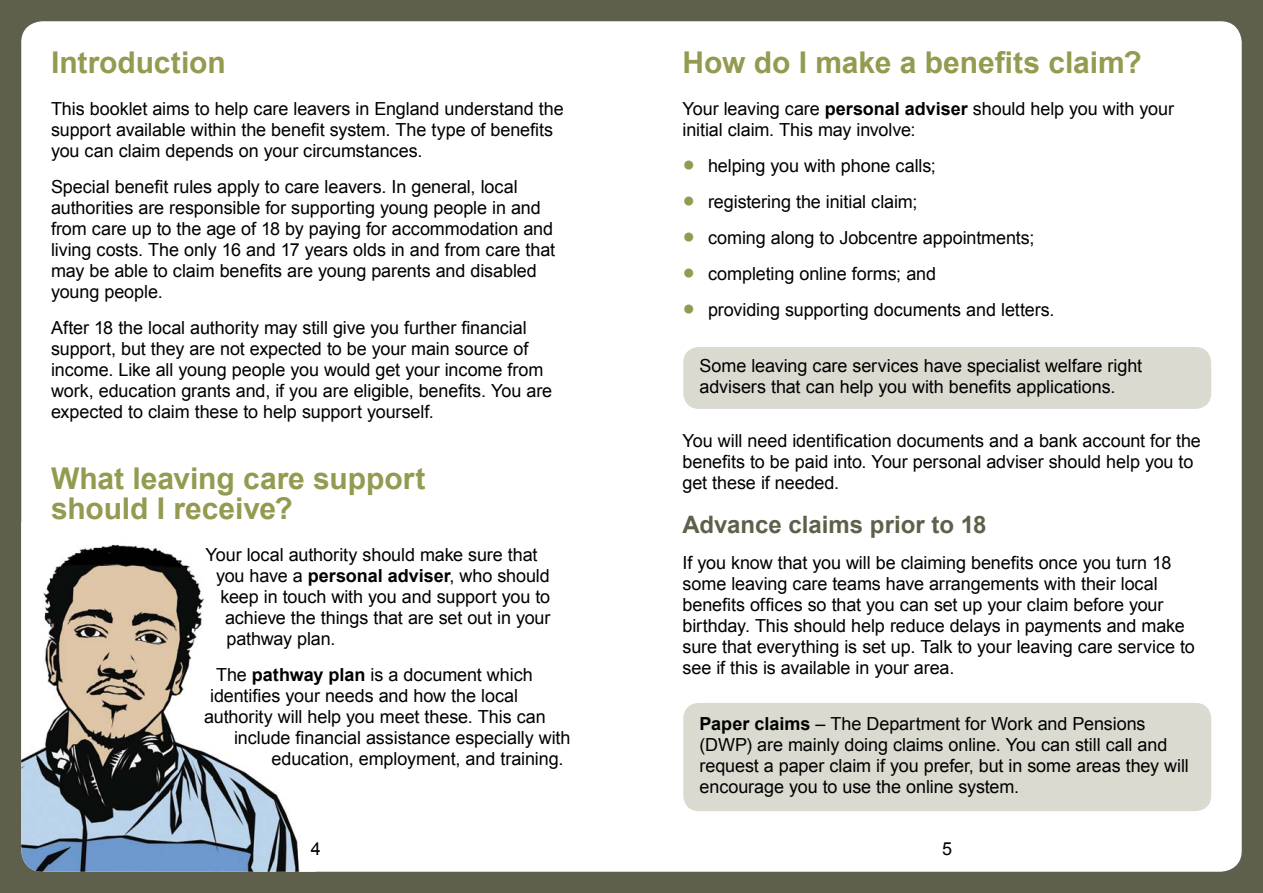
<style>
.page{position:relative;width:1263px;height:893px;background:#5f604b}
.page>*{position:absolute;margin:0;border:0;box-sizing:border-box;transform-origin:0 0}
.t1{font:700 30px/30px "Arial";letter-spacing:-.005em;color:#949b50}
.t2{font:700 24px "Arial";color:#5f604b}
.t3{font:18px/21px "Arial";letter-spacing:-.005em;color:#000}
.s1{font-weight:700}
.s2{font-size:36px;color:#949b50}
</style>
<div class="page">
<div style="left:21px;top:21px;width:1221px;height:851px;background:#fff;border-radius:21px"></div>
<img style="left:21px;top:522px;width:295px;height:350px">
<div style="left:683px;top:347px;width:528px;height:62px;background:#dadad1;border-radius:16px"></div>
<div style="left:683px;top:703px;width:528px;height:108px;background:#dadad1;border-radius:16px"></div>
<h1 class="t1" style="left:51px;top:48px;width:176px">Introduction</h1>
<p class="t3" style="left:51px;top:98px;width:514px">This booklet aims to help care leavers in England understand the support available within the benefit system. The type of benefits you can claim depends on your circumstances.</p>
<p class="t3" style="left:51px;top:177px;width:506px">Special benefit rules apply to care leavers. In general, local authorities are responsible for supporting young people in and from care up to the age of 18 by paying for accommodation and living costs. The only 16 and 17 years olds in and from care that may be able to claim benefits are young parents and disabled young people.</p>
<p class="t3" style="left:51px;top:318px;width:503px">After 18 the local authority may still give you further financial support, but they are not expected to be your main source of income. Like all young people you would get your income from work, education grants and, if you are eligible, benefits. You are expected to claim these to help support yourself.</p>
<h1 class="t1" style="left:51px;top:464px;width:376px">What leaving care support should I receive?</h1>
<p class="t3" style="left:206px;top:544px;width:333px">Your local authority should make sure that</p>
<p class="t3" style="left:216px;top:565px;width:335px">you have a <span class="s1">personal adviser</span>, who should</p>
<p class="t3" style="left:221px;top:586px;width:331px">keep in touch with you and support you to</p>
<p class="t3" style="left:225px;top:607px;width:327px">achieve the things that are set out in your</p>
<p class="t3" style="left:227px;top:628px;width:111px">pathway plan.</p>
<p class="t3" style="left:216px;top:664px;width:318px">The <span class="s1">pathway plan</span> is a document which</p>
<p class="t3" style="left:210px;top:685px;width:310px">identifies your needs and how the local</p>
<p class="t3" style="left:204px;top:706px;width:343px">authority will help you meet these. This can</p>
<p class="t3" style="left:234px;top:727px;width:338px">include financial assistance especially with</p>
<p class="t3" style="left:272px;top:748px;width:293px">education, employment, and training.</p>
<h1 class="t1" style="left:682px;top:48px;width:461px">How do I make a benefits claim?</h1>
<p class="t3" style="left:682px;top:98px;width:493px">Your leaving care <span class="s1">personal adviser</span> should help you with your initial claim. This may involve:</p>
<p class="t3" style="left:682px;top:155px;width:255px"><span class="s2">•</span> helping you with phone calls;</p>
<p class="t3" style="left:682px;top:191px;width:236px"><span class="s2">•</span> registering the initial claim;</p>
<p class="t3" style="left:682px;top:227px;width:353px"><span class="s2">•</span> coming along to Jobcentre appointments;</p>
<p class="t3" style="left:682px;top:263px;width:255px"><span class="s2">•</span> completing online forms; and</p>
<p class="t3" style="left:682px;top:300px;width:374px"><span class="s2">•</span> providing supporting documents and letters.</p>
<p class="t3" style="left:699px;top:355px;width:444px">Some leaving care services have specialist welfare right advisers that can help you with benefits applications.</p>
<p class="t3" style="left:682px;top:431px;width:520px">You will need identification documents and a bank account for the benefits to be paid into. Your personal adviser should help you to get these if needed.</p>
<h2 class="t2" style="left:682px;top:508px;width:305px">Advance claims prior to 18</h2>
<p class="t3" style="left:682px;top:552px;width:514px">If you know that you will be claiming benefits once you turn 18 some leaving care teams have arrangements with their local benefits offices so that you can set up your claim before your birthday. This should help reduce delays in payments and make sure that everything is set up. Talk to your leaving care service to see if this is available in your area.</p>
<p class="t3" style="left:699px;top:713px;width:491px"><span class="s1">Paper claims</span> – The Department for Work and Pensions (DWP) are mainly doing claims online. You can still call and request a paper claim if you prefer, but in some areas they will encourage you to use the online system.</p>
<p class="t3" style="left:311px;top:838px;width:12px">4</p>
<p class="t3" style="left:942px;top:838px;width:12px">5</p>
</div>
